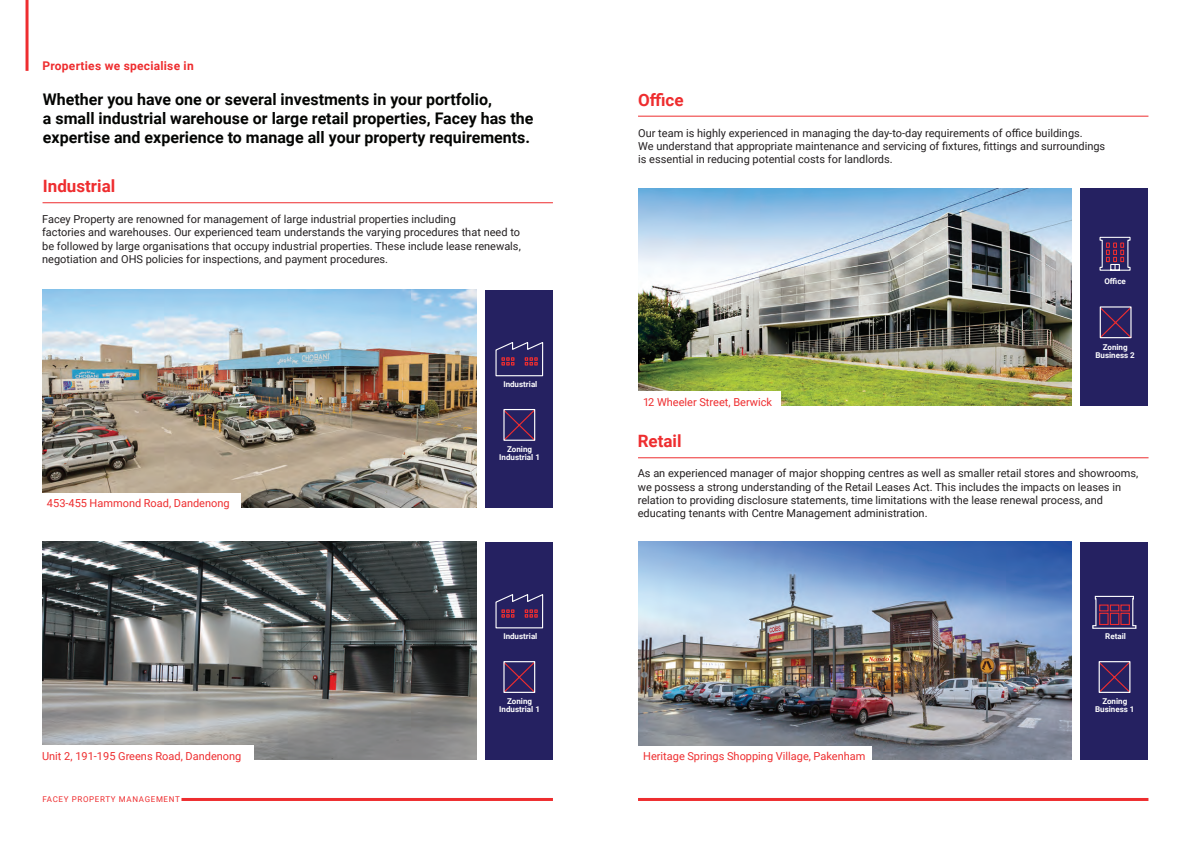
<style>
.page{position:relative;width:1191px;height:842px;background:#fff}
.page>*{position:absolute;margin:0;border:0;box-sizing:border-box;transform-origin:0 0}
.t1{font:700 17px "Roboto";color:#ee2d2f}
.t2{font:700 16px/19.2px "Roboto";color:#040503}
.t3{font:700 12px "Roboto";letter-spacing:.02em;color:#ee2d2f}
.t4{font:11px/13.2px "Roboto";color:#231f20}
.t5{font:11px "Roboto";color:#ee2d2f}
.t6{font:700 8px/8px "Roboto";color:#fff;text-align:center}
.t7{font:8px "Roboto";letter-spacing:.08em;color:#ee2d2f}
</style>
<div class="page">
<hr style="left:26px;top:0;width:3px;height:71px;background:#ee2d2f">
<hr style="left:181px;top:798px;width:372px;height:3px;background:#ee2d2f">
<hr style="left:638px;top:798px;width:510px;height:3px;background:#ee2d2f">
<div style="left:485px;top:542px;width:68px;height:218px;background:#252161"></div>
<svg style="left:495px;top:594px;width:49px;height:35px"></svg>
<svg style="left:505px;top:661px;width:31px;height:32px"></svg>
<div style="left:503px;top:661px;width:32px;height:32px;border:1px solid #fff"></div>
<div style="left:1080px;top:542px;width:68px;height:218px;background:#252161"></div>
<svg style="left:1100px;top:661px;width:31px;height:32px"></svg>
<div style="left:1098px;top:661px;width:32px;height:32px;border:1px solid #fff"></div>
<img style="left:43px;top:542px;width:433px;height:218px">
<img style="left:638px;top:542px;width:433px;height:218px">
<img style="left:638px;top:188px;width:433px;height:218px">
<img style="left:43px;top:290px;width:433px;height:217px">
<div style="left:1080px;top:188px;width:68px;height:218px;background:#252161"></div>
<div style="left:485px;top:290px;width:68px;height:218px;background:#252161"></div>
<div style="left:41px;top:493px;width:200px;height:24px;background:#fff"></div>
<div style="left:41px;top:745px;width:212px;height:25px;background:#fff"></div>
<div style="left:629px;top:392px;width:151px;height:23px;background:#fff"></div>
<div style="left:629px;top:746px;width:242px;height:30px;background:#fff"></div>
<hr style="left:43px;top:202px;width:510px;height:1px;background:#ee2d2f">
<hr style="left:638px;top:116px;width:510px;height:1px;background:#ee2d2f">
<hr style="left:638px;top:457px;width:510px;height:1px;background:#ee2d2f">
<svg style="left:495px;top:342px;width:49px;height:35px"></svg>
<svg style="left:505px;top:409px;width:31px;height:32px"></svg>
<div style="left:503px;top:409px;width:32px;height:32px;border:1px solid #fff"></div>
<svg style="left:1100px;top:306px;width:32px;height:33px"></svg>
<div style="left:1099px;top:306px;width:32px;height:32px;border:1px solid #fff"></div>
<svg style="left:1092px;top:595px;width:45px;height:34px"></svg>
<svg style="left:1099px;top:236px;width:32px;height:35px"></svg>
<p class="t3" style="left:43px;top:58px;width:153px">Properties we specialise in</p>
<p class="t2" style="left:43px;top:89px;width:492px">Whether you have one or several investments in your portfolio,<br>a small industrial warehouse or large retail properties, Facey has the expertise and experience to manage all your property requirements.</p>
<p class="t1" style="left:43px;top:174px;width:74px">Industrial</p>
<p class="t4" style="left:42px;top:212px;width:480px">Facey Property are renowned for management of large industrial properties including<br>factories and warehouses. Our experienced team understands the varying procedures that need to be followed by large organisations that occupy industrial properties. These include lease renewals, negotiation and OHS policies for inspections, and payment procedures.</p>
<p class="t6" style="left:503px;top:380px;width:36px">Industrial</p>
<p class="t5" style="left:47px;top:495px;width:184px">453-455 Hammond Road, Dandenong</p>
<p class="t5" style="left:42px;top:748px;width:201px">Unit 2, 191-195 Greens Road, Dandenong</p>
<p class="t7" style="left:43px;top:794px;width:139px">FACEY PROPERTY MANAGEMENT</p>
<p class="t6" style="left:499px;top:445px;width:42px">Zoning<br>Industrial 1</p>
<p class="t6" style="left:503px;top:632px;width:36px">Industrial</p>
<p class="t6" style="left:499px;top:697px;width:42px">Zoning<br>Industrial 1</p>
<p class="t1" style="left:638px;top:88px;width:47px">Office</p>
<p class="t4" style="left:638px;top:126px;width:468px">Our team is highly experienced in managing the day-to-day requirements of office buildings.<br>We understand that appropriate maintenance and servicing of fixtures, fittings and surroundings is essential in reducing potential costs for landlords.</p>
<p class="t6" style="left:1104px;top:276px;width:23px">Office</p>
<p class="t5" style="left:643px;top:394px;width:131px">12 Wheeler Street, Berwick</p>
<p class="t1" style="left:638px;top:429px;width:45px">Retail</p>
<p class="t6" style="left:1095px;top:343px;width:41px">Zoning<br>Business 2</p>
<p class="t4" style="left:638px;top:466px;width:502px">As an experienced manager of major shopping centres as well as smaller retail stores and showrooms, we possess a strong understanding of the Retail Leases Act. This includes the impacts on leases in relation to providing disclosure statements, time limitations with the lease renewal process, and educating tenants with Centre Management administration.</p>
<p class="t6" style="left:1105px;top:632px;width:22px">Retail</p>
<p class="t5" style="left:643px;top:748px;width:224px">Heritage Springs Shopping Village, Pakenham</p>
<p class="t6" style="left:1095px;top:697px;width:41px">Zoning<br>Business 1</p>
</div>
